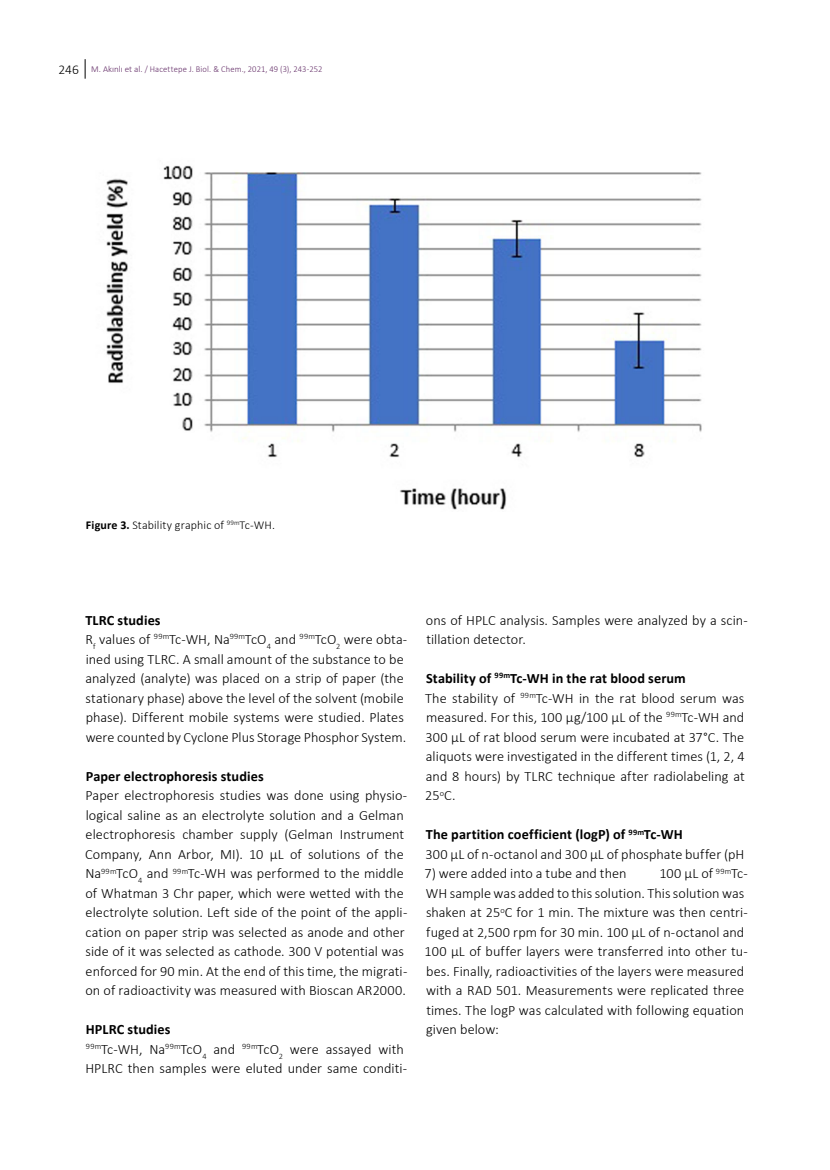
<style>
.page{position:relative;width:830px;height:1170px;background:#fff}
.page>*{position:absolute;margin:0;border:0;box-sizing:border-box;transform-origin:0 0}
.t1{font:300 14.25px/19.5px "Calibri";color:#000}
.t2{font:700 14.25px "Calibri";letter-spacing:.01em;color:#000}
.t3{font:300 12px "Calibri";letter-spacing:.01em;color:#000}
.t4{font:300 9px "Calibri";letter-spacing:.015em;color:#642e68}
.s1{font-size:13.5px;color:#000}
.s2{font-weight:700}
</style>
<div class="page">
<svg style="left:85px;top:59px;width:1px;height:20px"></svg>
<img style="left:106px;top:165px;width:596px;height:345px">
<p class="t4" style="left:58px;top:63px;width:265px"><span class="s1">246</span> M. Akınlı et al. / Hacettepe J. Biol. &amp; Chem., 2021, 49 (3), 243-252</p>
<p class="t3" style="left:86px;top:517px;width:190px"><span class="s2">Figure 3.</span> Stability graphic of <sup>99m</sup>Tc-WH.</p>
<p class="t1" style="left:85px;top:610px;width:323px"><span class="s2">TLRC studies<br></span>R<sub>f</sub> values of <sup>99m</sup>Tc-WH, Na<sup>99m</sup>TcO<sub>4</sub> and <sup>99m</sup>TcO<sub>2</sub> were obta&shy;ined using TLRC. A small amount of the substance to be analyzed (analyte) was placed on a strip of paper (the stationary phase) above the level of the solvent (mobile phase). Different mobile systems were studied. Plates were counted by Cyclone Plus Storage Phosphor System.</p>
<p class="t2" style="left:86px;top:765px;width:179px">Paper electrophoresis studies</p>
<p class="t1" style="left:85px;top:785px;width:323px">Paper electrophoresis studies was done using physio&shy;logical saline as an electrolyte solution and a Gelman electrophoresis chamber supply (Gelman Instrument Company, Ann Arbor, MI). 10 μL of solutions of the Na<sup>99m</sup>TcO<sub>4</sub> and <sup>99m</sup>Tc-WH was performed to the middle of Whatman 3 Chr paper, which were wetted with the electrolyte solution. Left side of the point of the appli&shy;cation on paper strip was selected as anode and other side of it was selected as cathode. 300 V potential was enforced for 90 min. At the end of this time, the migrati&shy;on of radioactivity was measured with Bioscan AR2000.</p>
<p class="t1" style="left:85px;top:1019px;width:323px"><span class="s2">HPLRC studies<br></span><sup>99m</sup>Tc-WH, Na<sup>99m</sup>TcO<sub>4</sub> and <sup>99m</sup>TcO<sub>2</sub> were assayed with<br>HPLRC then samples were eluted under same conditi-</p>
<p class="t1" style="left:425px;top:610px;width:323px">ons of HPLC analysis. Samples were analyzed by a scin&shy;tillation detector.</p>
<p class="t1" style="left:425px;top:668px;width:321px"><span class="s2">Stability of</span> <sup>99m</sup><span class="s2">Tc-WH in the rat blood serum<br></span>The stability of <sup>99m</sup>Tc-WH in the rat blood serum was measured. For this, 100 μg/100 μL of the <sup>99m</sup>Tc-WH and 300 μL of rat blood serum were incubated at 37°C. The aliquots were investigated in the different times (1, 2, 4 and 8 hours) by TLRC technique after radiolabeling at 25<sup>o</sup>C.</p>
<p class="t1" style="left:425px;top:824px;width:320px"><span class="s2">The partition coefficient (logP) of</span> <sup>99m</sup><span class="s2">Tc-WH<br></span>300 μL of n-octanol and 300 μL of phosphate buffer (pH</p>
<p class="t1" style="left:424px;top:863px;width:203px">7) were added into a tube and then</p>
<p class="t1" style="left:424px;top:863px;width:324px;text-indent:235px">100 μL of <sup>99m</sup>Tc-WH sample was added to this solution. This solution was shaken at 25<sup>o</sup>C for 1 min. The mixture was then centri&shy;fuged at 2,500 rpm for 30 min. 100 μL of n-octanol and 100 μL of buffer layers were transferred into other tu&shy;bes. Finally, radioactivities of the layers were measured with a RAD 501. Measurements were replicated three times. The logP was calculated with following equation given below:</p>
</div>
